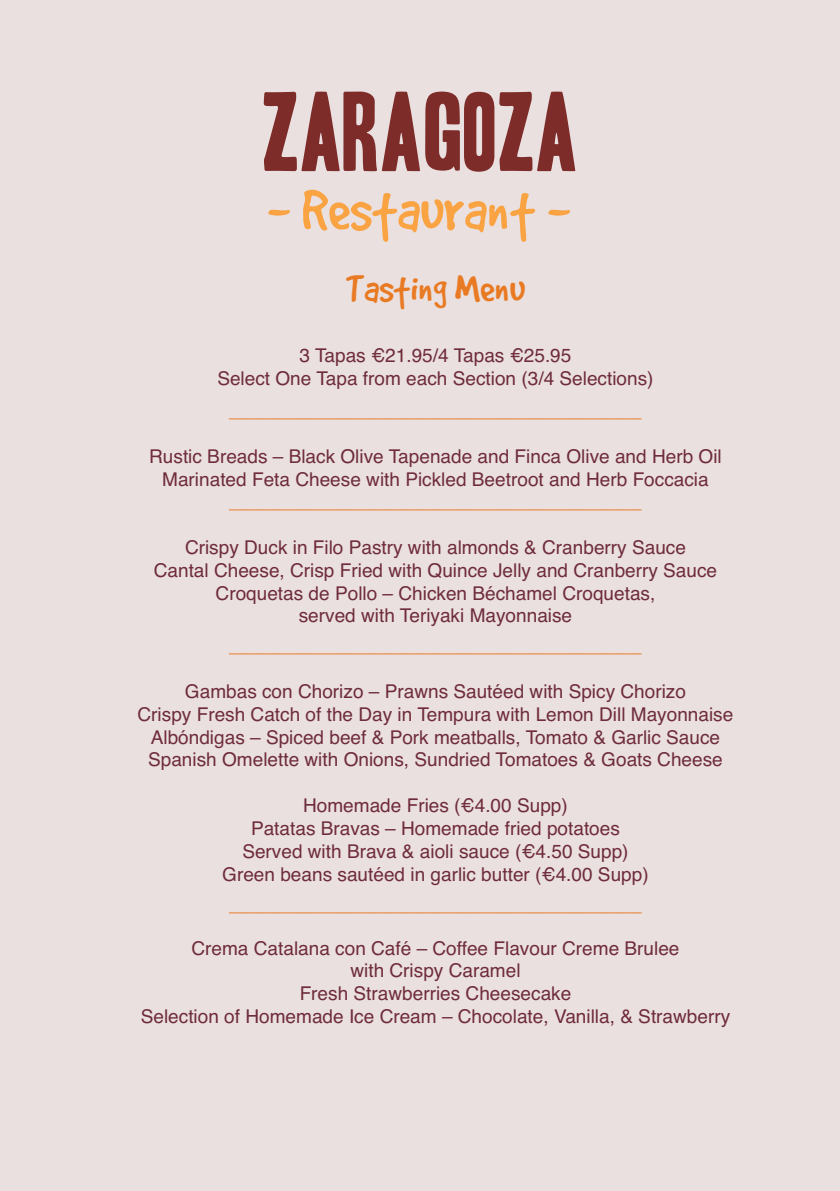
<style>
.page{position:relative;width:840px;height:1191px;background:#fff}
.page>*{position:absolute;margin:0;border:0;box-sizing:border-box;transform-origin:0 0}
.t1{font:64px "Good Dog";color:#f9a343}
.t2{font:42px "Good Dog";color:#e97a24}
.t3{font:19px/22.8px "Helvetica";color:#6f2c3b;text-align:center}
.t4{font:19px "Helvetica";color:#e97a24}
</style>
<div class="page">
<div style="left:0;top:0;width:839px;height:1191px;background:#eae0df"></div>
<svg style="left:263px;top:92px;width:312px;height:80px"></svg>
<h1 class="t1" style="left:267px;top:171px;width:304px">- Restaurant -</h1>
<h2 class="t2" style="left:346px;top:263px;width:180px">Tasting Menu</h2>
<p class="t3" style="left:217px;top:344px;width:437px">3 Tapas €21.95/4 Tapas €25.95<br>Select One Tapa from each Section (3/4 Selections)</p>
<p class="t4" style="left:229px;top:399px;width:414px">_______________________________________</p>
<p class="t3" style="left:149px;top:445px;width:573px">Rustic Breads – Black Olive Tapenade and Finca Olive and Herb Oil<br>Marinated Feta Cheese with Pickled Beetroot and Herb Foccacia</p>
<p class="t4" style="left:229px;top:491px;width:414px">_______________________________________</p>
<p class="t3" style="left:154px;top:536px;width:564px">Crispy Duck in Filo Pastry with almonds &amp; Cranberry Sauce<br>Cantal Cheese, Crisp Fried with Quince Jelly and Cranberry Sauce Croquetas de Pollo – Chicken Béchamel Croquetas,<br>served with Teriyaki Mayonnaise</p>
<p class="t4" style="left:229px;top:635px;width:414px">_______________________________________</p>
<p class="t3" style="left:137px;top:680px;width:597px">Gambas con Chorizo – Prawns Sautéed with Spicy Chorizo<br>Crispy Fresh Catch of the Day in Tempura with Lemon Dill Mayonnaise Albóndigas – Spiced beef &amp; Pork meatballs, Tomato &amp; Garlic Sauce Spanish Omelette with Onions, Sundried Tomatoes &amp; Goats Cheese</p>
<p class="t3" style="left:222px;top:794px;width:427px">Homemade Fries (€4.00 Supp)<br>Patatas Bravas – Homemade fried potatoes Served with Brava &amp; aioli sauce (€4.50 Supp)<br>Green beans sautéed in garlic butter (€4.00 Supp)</p>
<p class="t4" style="left:229px;top:893px;width:414px">_______________________________________</p>
<p class="t3" style="left:141px;top:937px;width:590px">Crema Catalana con Café – Coffee Flavour Creme Brulee<br>with Crispy Caramel<br>Fresh Strawberries Cheesecake<br>Selection of Homemade Ice Cream – Chocolate, Vanilla, &amp; Strawberry</p>
</div>
